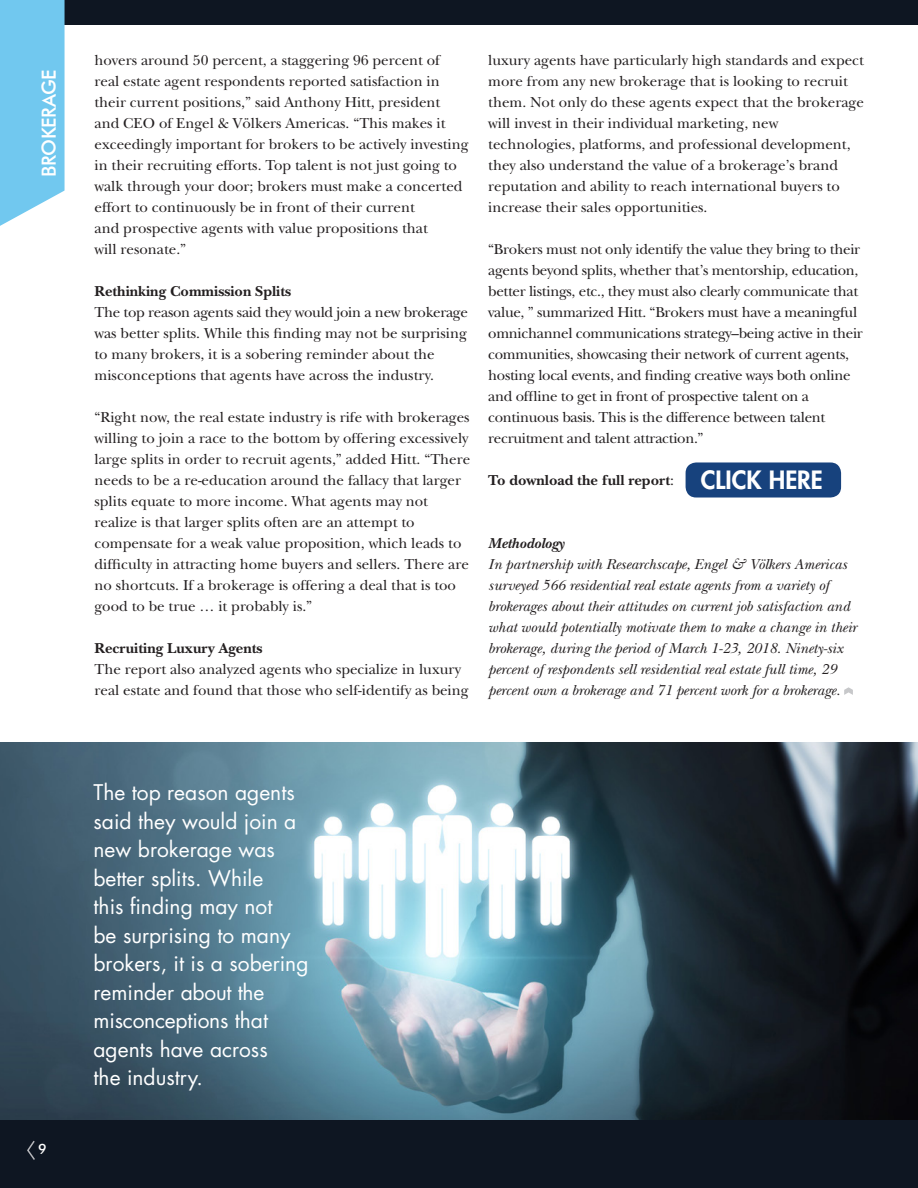
<style>
.page{position:relative;width:918px;height:1188px;background:#fff}
.page>*{position:absolute;margin:0;border:0;box-sizing:border-box;transform-origin:0 0}
.t1{font:800 24.6px "Futura Std";color:#fff}
.t2{font:21px/28.5px "Futura Std";color:#fff}
.t3{font:500 19.5px "Futura BT";letter-spacing:-.02em;color:#fff}
.t4{font:15px/21px "New Baskerville";color:#231f20}
.t5{font:15px/21px "New Baskerville";letter-spacing:-.02em;color:#231f20}
.t6{font:italic 15px/21px "New Baskerville";color:#231f20}
.t7{font:700 15px "New Baskerville";color:#231f20}
.t8{font:italic 700 15px "New Baskerville";color:#231f20}
.t9{font:500 14.25px "Futura BT";color:#fff}
.s1{font-weight:400}
</style>
<div class="page">
<div style="left:0;top:0;width:918px;height:24px;background:#0e1622"></div>
<img style="left:0;top:742px;width:918px;height:378px">
<div style="left:0;top:1120px;width:918px;height:68px;background:#0e1622"></div>
<svg style="left:27px;top:1140px;width:8px;height:20px"></svg>
<svg style="left:0;top:0;width:65px;height:226px;background:#7cccf0"></svg>
<svg style="left:844px;top:687px;width:9px;height:8px"></svg>
<div style="left:686px;top:462px;width:155px;height:36px;background:#17427d;border-radius:11px"></div>
<p class="t3" style="left:37px;top:177px;width:109px;rotate:-90deg">BROKERAGE</p>
<p class="t9" style="left:38px;top:1140px;width:10px">9</p>
<p class="t4" style="left:94px;top:50px;width:376px">hovers around 50 percent, a staggering 96 percent of real estate agent respondents reported satisfaction in their current positions,” said Anthony Hitt, president and CEO of Engel &amp; Völkers Americas. “This makes it exceedingly important for brokers to be actively investing in their recruiting efforts. Top talent is not just going to walk through your door; brokers must make a concerted effort to continuously be in front of their current<br>and prospective agents with value propositions that<br>will resonate.”</p>
<p class="t7" style="left:94px;top:282px;width:198px">Rethinking Commission Splits</p>
<p class="t4" style="left:94px;top:302px;width:375px">The top reason agents said they would join a new brokerage was better splits. While this finding may not be surprising to many brokers, it is a sobering reminder about the misconceptions that agents have across the industry.</p>
<p class="t4" style="left:94px;top:407px;width:377px">“Right now, the real estate industry is rife with brokerages willing to join a race to the bottom by offering excessively large splits in order to recruit agents,” added Hitt. “There needs to be a re-education around the fallacy that larger splits equate to more income. What agents may not realize is that larger splits often are an attempt to compensate for a weak value proposition, which leads to difficulty in attracting home buyers and sellers. There are no shortcuts. If a brokerage is offering a deal that is too good to be true … it probably is.”</p>
<p class="t7" style="left:94px;top:639px;width:170px">Recruiting Luxury Agents</p>
<p class="t4" style="left:94px;top:659px;width:376px">The report also analyzed agents who specialize in luxury real estate and found that those who self-identify as being</p>
<p class="t4" style="left:488px;top:50px;width:377px">luxury agents have particularly high standards and expect more from any new brokerage that is looking to recruit them. Not only do these agents expect that the brokerage will invest in their individual marketing, new technologies, platforms, and professional development, they also understand the value of a brokerage’s brand reputation and ability to reach international buyers to increase their sales opportunities.</p>
<p class="t5" style="left:488px;top:239px;width:376px">“Brokers must not only identify the value they bring to their agents beyond splits, whether that’s mentorship, education, better listings, etc., they must also clearly communicate that value, ” summarized Hitt. “Brokers must have a meaningful omnichannel communications strategy–being active in their communities, showcasing their network of current agents, hosting local events, and finding creative ways both online and offline to get in front of prospective talent on a continuous basis. This is the difference between talent recruitment and talent attraction.”</p>
<p class="t7" style="left:488px;top:471px;width:187px">To download the full report<span class="s1">:</span></p>
<p class="t1" style="left:701px;top:464px;width:124px">CLICK HERE</p>
<p class="t8" style="left:488px;top:534px;width:78px">Methodology</p>
<p class="t6" style="left:488px;top:554px;width:370px">In partnership with Researchscape, Engel &amp; Völkers Americas surveyed 566 residential real estate agents from a variety of brokerages about their attitudes on current job satisfaction and what would potentially motivate them to make a change in their brokerage, during the period of March 1-23, 2018. Ninety-six percent of respondents sell residential real estate full time, 29 percent own a brokerage and 71 percent work for a brokerage.</p>
<p class="t2" style="left:94px;top:779px;width:217px">The top reason agents said they would join a new brokerage was better splits. While<br>this finding may not<br>be surprising to many brokers, it is a sobering reminder about the misconceptions that agents have across<br>the industry.</p>
</div>
